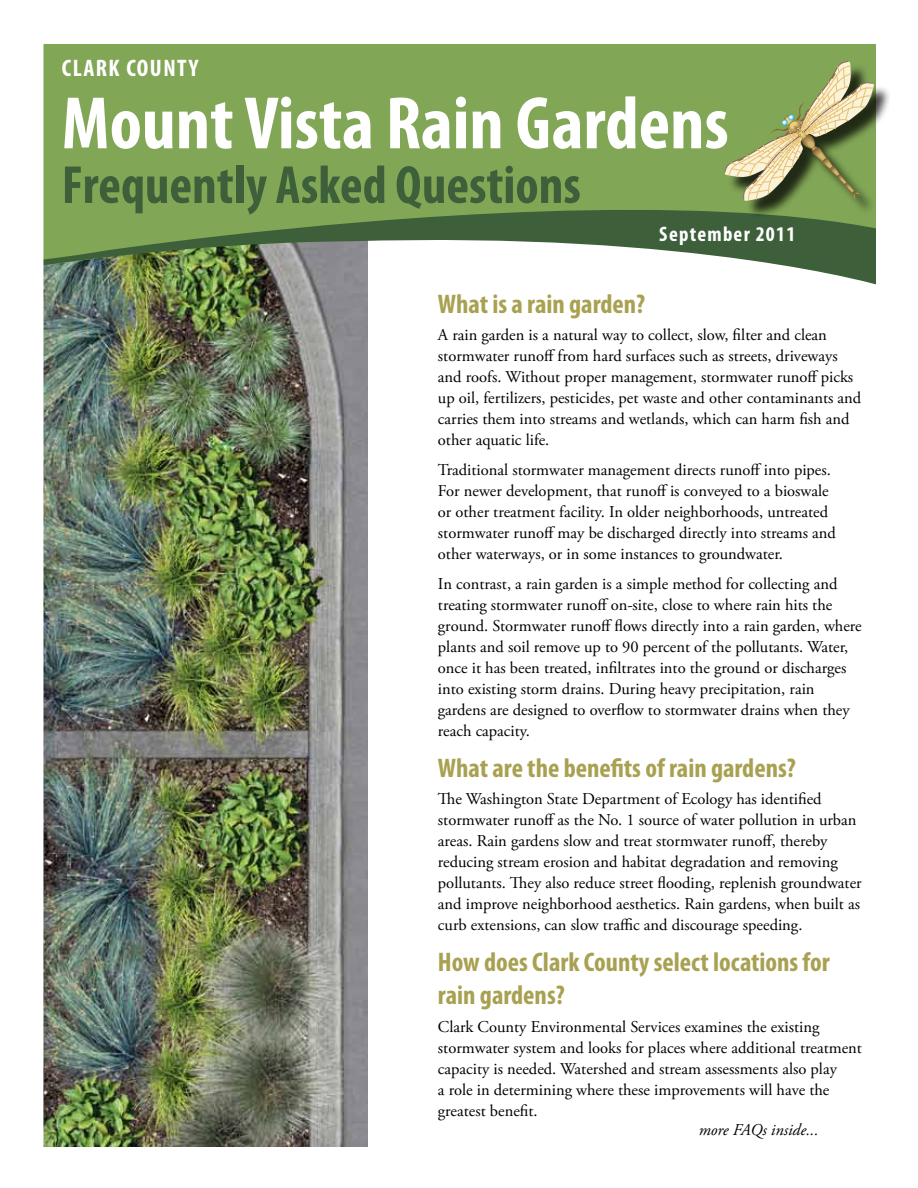
<style>
.page{position:relative;width:918px;height:1188px;background:#fff}
.page>*{position:absolute;margin:0;border:0;box-sizing:border-box;transform-origin:0 0}
.t1{font:700 condensed 75px "Myriad Pro";color:#fff}
.t2{font:700 condensed 54px "Myriad Pro";color:#3d5f3a}
.t3{font:700 condensed 27px/32.4px "Myriad Pro";color:#a8a151}
.t4{font:700 condensed 24px "Myriad Pro";letter-spacing:.06em;color:#fff}
.t5{font:700 condensed 21px "Myriad Pro";letter-spacing:.06em;color:#fff}
.t6{font:16.5px/21px "Adobe Garamond Pro";color:#000}
.t7{font:italic 16.5px "Adobe Garamond Pro";color:#000}
</style>
<div class="page">
<img style="left:43px;top:286px;width:324px;height:861px">
<div style="left:43px;top:44px;width:833px;height:147px;background:#81a656"></div>
<svg style="left:43px;top:191px;width:833px;height:95px"></svg>
<div style="left:727px;top:63px;width:164px;height:155px;background:#000;opacity:.75"></div>
<svg style="left:722px;top:58px;width:159px;height:151px;background:#91a365"></svg>
<h3 class="t4" style="left:62px;top:53px;width:138px">CLARK COUNTY</h3>
<h1 class="t1" style="left:62px;top:76px;width:668px">Mount Vista Rain Gardens</h1>
<h2 class="t2" style="left:62px;top:151px;width:521px">Frequently Asked Questions</h2>
<p class="t5" style="left:659px;top:221px;width:137px">September 2011</p>
<h3 class="t3" style="left:438px;top:287px;width:209px">What is a rain garden?</h3>
<p class="t6" style="left:438px;top:325px;width:425px">A rain garden is a natural way to collect, slow, filter and clean stormwater runoff from hard surfaces such as streets, driveways and roofs. Without proper management, stormwater runoff picks up oil, fertilizers, pesticides, pet waste and other contaminants and carries them into streams and wetlands, which can harm fish and other aquatic life.</p>
<p class="t6" style="left:438px;top:460px;width:400px">Traditional stormwater management directs runoff into pipes.<br>For newer development, that runoff is conveyed to a bioswale or other treatment facility. In older neighborhoods, untreated stormwater runoff may be discharged directly into streams and other waterways, or in some instances to groundwater.</p>
<p class="t6" style="left:438px;top:573px;width:425px">In contrast, a rain garden is a simple method for collecting and treating stormwater runoff on-site, close to where rain hits the ground. Stormwater runoff flows directly into a rain garden, where plants and soil remove up to 90 percent of the pollutants. Water, once it has been treated, infiltrates into the ground or discharges into existing storm drains. During heavy precipitation, rain gardens are designed to overflow to stormwater drains when they reach capacity.</p>
<h3 class="t3" style="left:438px;top:751px;width:359px">What are the benefits of rain gardens?</h3>
<p class="t6" style="left:438px;top:789px;width:425px">The Washington State Department of Ecology has identified stormwater runoff as the No. 1 source of water pollution in urban areas. Rain gardens slow and treat stormwater runoff, thereby reducing stream erosion and habitat degradation and removing pollutants. They also reduce street flooding, replenish groundwater and improve neighborhood aesthetics. Rain gardens, when built as curb extensions, can slow traffic and discourage speeding.</p>
<h3 class="t3" style="left:438px;top:946px;width:393px">How does Clark County select locations for rain gardens?</h3>
<p class="t6" style="left:438px;top:1016px;width:426px">Clark County Environmental Services examines the existing stormwater system and looks for places where additional treatment capacity is needed. Watershed and stream assessments also play<br>a role in determining where these improvements will have the greatest benefit.</p>
<p class="t7" style="left:699px;top:1120px;width:121px">more FAQs inside...</p>
</div>
